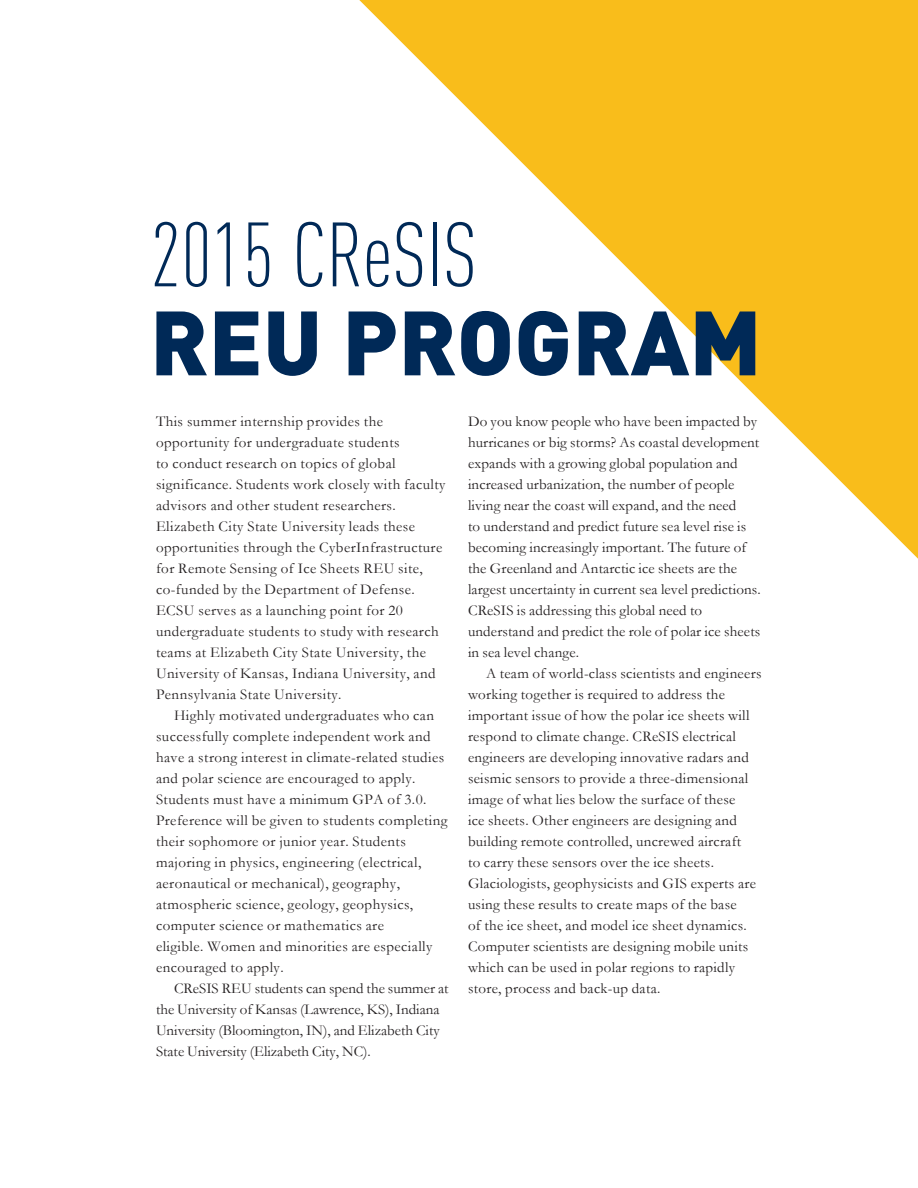
<style>
.page{position:relative;width:918px;height:1188px;background:#fff}
.page>*{position:absolute;margin:0;border:0;box-sizing:border-box;transform-origin:0 0}
.t1{font:300 89.7px "DIN Cond";color:#002957}
.t2{font:900 89.7px "DIN";color:#002957}
.Paragraph_Style_1{font:15px/21px "Garamond";letter-spacing:.02em;color:#231f20}
.Paragraph_Style_1-2{font:15px/21px "Garamond";color:#231f20}
</style>
<div class="page">
<svg style="left:359px;top:0;width:559px;height:559px"></svg>
<p class="t1" style="left:150px;top:204px;width:329px">2015 CReSIS</p>
<p class="t2" style="left:150px;top:283px;width:613px">REU PROGRAM</p>
<p class="Paragraph_Style_1" style="left:156px;top:410px;width:291px">This summer internship provides the opportunity for undergraduate students<br>to conduct research on topics of global significance. Students work closely with faculty advisors and other student researchers.</p>
<p class="Paragraph_Style_1" style="left:156px;top:515px;width:288px">Elizabeth City State University leads these opportunities through the CyberInfrastructure for Remote Sensing of Ice Sheets REU site, co-funded by the Department of Defense.<br>ECSU serves as a launching point for 20 undergraduate students to study with research teams at Elizabeth City State University, the University of Kansas, Indiana University, and Pennsylvania State University.</p>
<p class="Paragraph_Style_1" style="left:156px;top:704px;width:293px;text-indent:18px">Highly motivated undergraduates who can successfully complete independent work and have a strong interest in climate-related studies and polar science are encouraged to apply.<br>Students must have a minimum GPA of 3.0.<br>Preference will be given to students completing their sophomore or junior year. Students majoring in physics, engineering (electrical, aeronautical or mechanical), geography, atmospheric science, geology, geophysics, computer science or mathematics are<br>eligible. Women and minorities are especially encouraged to apply.</p>
<p class="Paragraph_Style_1-2" style="left:156px;top:977px;width:294px;text-indent:18px">CReSIS REU students can spend the summer at the University of Kansas (Lawrence, KS), Indiana University (Bloomington, IN), and Elizabeth City State University (Elizabeth City, NC).</p>
<p class="Paragraph_Style_1" style="left:468px;top:410px;width:294px">Do you know people who have been impacted by hurricanes or big storms? As coastal development expands with a growing global population and increased urbanization, the number of people living near the coast will expand, and the need<br>to understand and predict future sea level rise is becoming increasingly important. The future of the Greenland and Antarctic ice sheets are the largest uncertainty in current sea level predictions.<br>CReSIS is addressing this global need to understand and predict the role of polar ice sheets in sea level change.</p>
<p class="Paragraph_Style_1" style="left:468px;top:662px;width:295px;text-indent:18px">A team of world-class scientists and engineers working together is required to address the important issue of how the polar ice sheets will respond to climate change. CReSIS electrical engineers are developing innovative radars and seismic sensors to provide a three-dimensional image of what lies below the surface of these<br>ice sheets. Other engineers are designing and building remote controlled, uncrewed aircraft<br>to carry these sensors over the ice sheets.<br>Glaciologists, geophysicists and GIS experts are using these results to create maps of the base<br>of the ice sheet, and model ice sheet dynamics.<br>Computer scientists are designing mobile units which can be used in polar regions to rapidly store, process and back-up data.</p>
</div>
